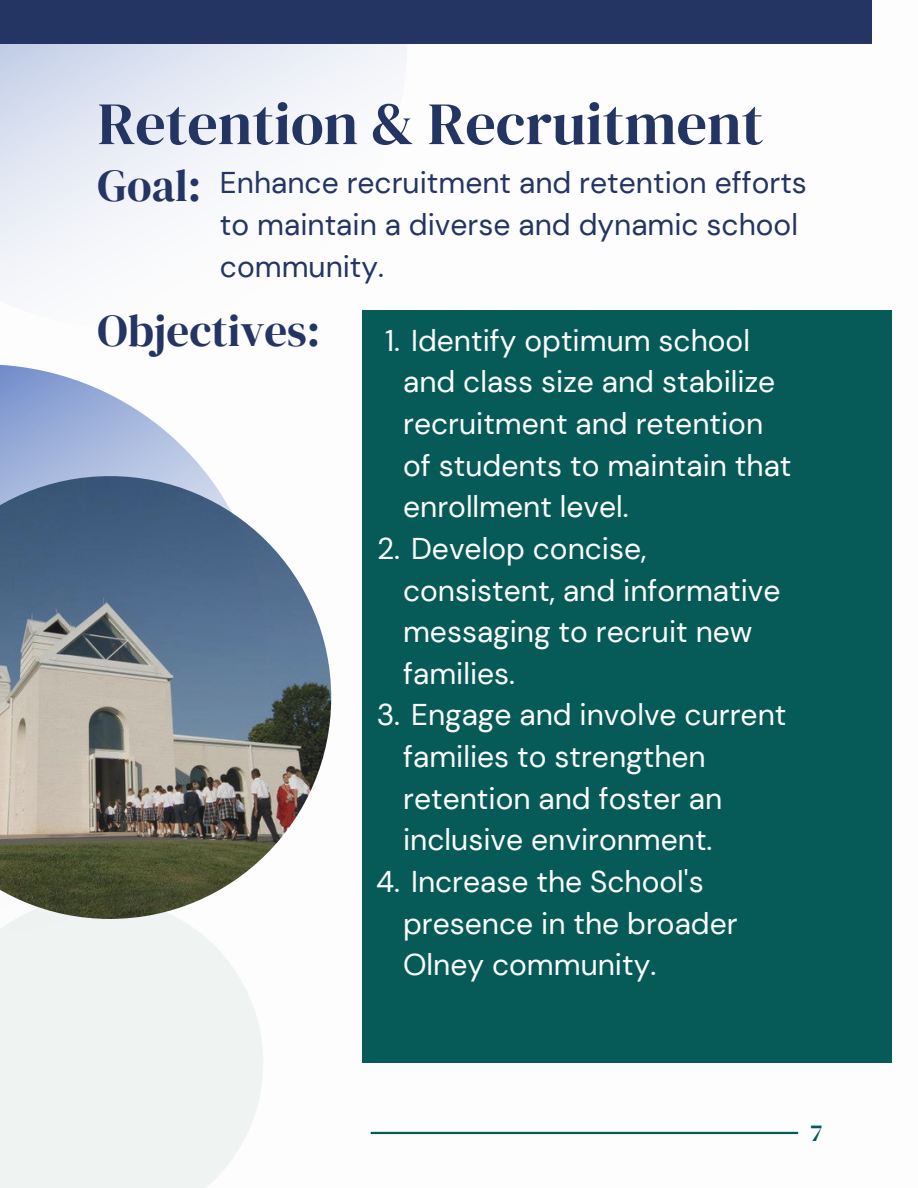
<style>
.page{position:relative;width:918px;height:1188px;background:#fff}
.page>*{position:absolute;margin:0;border:0;box-sizing:border-box;transform-origin:0 0}
.t1{font:60px "DM Serif Display";color:#243564}
.t2{font:45px "DM Serif Display";color:#243564}
.t3{font:30px/41.7px "DM Sans";color:#fdfdfd}
.t4{font:30px/41.7px "DM Sans";color:#243564}
.t5{font:24px "DM Serif Display";color:#065b58}
</style>
<div class="page">
<hr style="left:371px;top:1132px;width:427px;height:2px;background:#065b58">
<svg style="left:0;top:432px;width:332px;height:274px"></svg>
<svg style="left:0;top:44px;width:407px;height:388px"></svg>
<div style="left:0;top:0;width:872px;height:44px;background:#243564"></div>
<div style="left:362px;top:310px;width:529px;height:753px;background:#065b58"></div>
<svg style="left:0;top:919px;width:263px;height:269px;fill:#eff4f3"></svg>
<img style="left:0;top:476px;width:331px;height:443px">
<p class="t1" style="left:98px;top:82px;width:667px">Retention &amp; Recruitment</p>
<p class="t2" style="left:98px;top:155px;width:105px">Goal:</p>
<p class="t4" style="left:220px;top:162px;width:588px">Enhance recruitment and retention efforts to maintain a diverse and dynamic school community.</p>
<p class="t2" style="left:98px;top:299px;width:224px">Objectives:</p>
<p class="t3" style="left:403px;top:320px;width:390px;text-indent:-18px">1. Identify optimum school and class size and stabilize recruitment and retention of students to maintain that enrollment level.</p>
<p class="t3" style="left:403px;top:528px;width:379px;text-indent:-26px">2. Develop concise, consistent, and informative messaging to recruit new families.</p>
<p class="t3" style="left:403px;top:694px;width:385px;text-indent:-26px">3. Engage and involve current families to strengthen retention and foster an inclusive environment.</p>
<p class="t3" style="left:403px;top:861px;width:336px;text-indent:-27px">4. Increase the School's presence in the broader<br>Olney community.</p>
<p class="t5" style="left:811px;top:1117px;width:13px">7</p>
</div>
